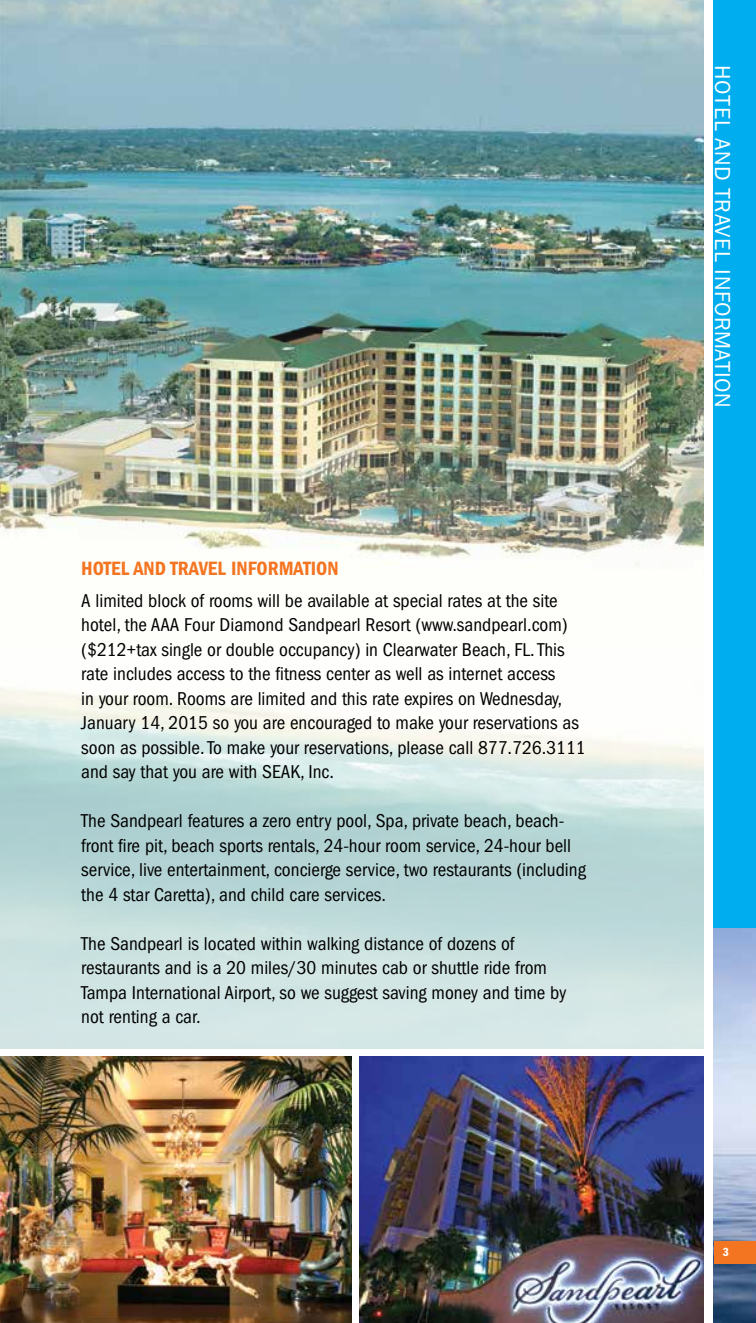
<style>
.page{position:relative;width:756px;height:1323px;background:#fff}
.page>*{position:absolute;margin:0;border:0;box-sizing:border-box;transform-origin:0 0}
.t1{font:21.88px "Franklin Gothic";letter-spacing:.025em;color:#fff}
.t2{font:600 condensed 19.95px "Franklin Gothic";color:#f47521}
.t3{font:condensed 19.25px/24.5px "Franklin Gothic";color:#000}
.t4{font:600 condensed 12.25px "Franklin Gothic";color:#fff}
</style>
<div class="page">
<hr style="left:0;top:0;width:1px;height:1323px;background:#eaf2f2">
<img style="left:714px;top:927px;width:42px;height:396px">
<div style="left:714px;top:1241px;width:42px;height:23px;background:#f47521"></div>
<div style="left:714px;top:0;width:42px;height:927px;background:#00aeef"></div>
<img style="left:0;top:0;width:703px;height:1048px">
<img style="left:0;top:1056px;width:352px;height:267px">
<img style="left:359px;top:1056px;width:344px;height:267px">
<p class="t2" style="left:81px;top:557px;width:259px">HOTEL AND TRAVEL INFORMATION</p>
<p class="t3" style="left:81px;top:588px;width:506px">A limited block of rooms will be available at special rates at the site hotel, the AAA Four Diamond Sandpearl Resort (www.sandpearl.com) ($212+tax single or double occupancy) in Clearwater Beach, FL. This rate includes access to the fitness center as well as internet access<br>in your room. Rooms are limited and this rate expires on Wednesday, January 14, 2015 so you are encouraged to make your reservations as soon as possible. To make your reservations, please call 877.726.3111 and say that you are with SEAK, Inc.</p>
<p class="t3" style="left:81px;top:809px;width:506px">The Sandpearl features a zero entry pool, Spa, private beach, beach&shy;front fire pit, beach sports rentals, 24-hour room service, 24-hour bell service, live entertainment, concierge service, two restaurants (including the 4 star Caretta), and child care services.</p>
<p class="t3" style="left:81px;top:931px;width:486px">The Sandpearl is located within walking distance of dozens of restaurants and is a 20 miles/30 minutes cab or shuttle ride from Tampa International Airport, so we suggest saving money and time by not renting a car.</p>
<p class="t1" style="left:735px;top:65px;width:344px;rotate:90deg">HOTEL AND TRAVEL INFORMATION</p>
<p class="t4" style="left:723px;top:1245px;width:8px">3</p>
</div>
